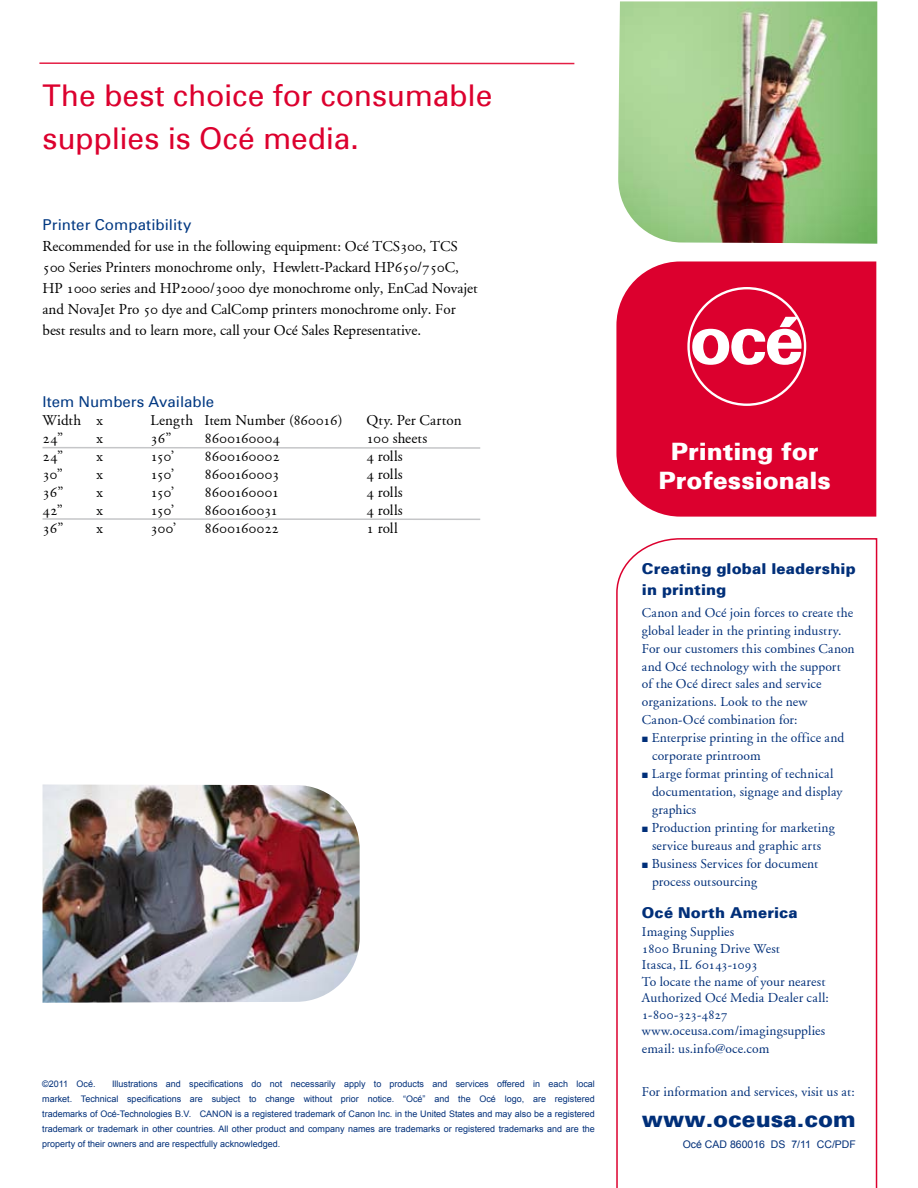
<style>
.page{position:relative;width:918px;height:1188px;background:#fff}
.page>*{position:absolute;margin:0;border:0;box-sizing:border-box;transform-origin:0 0}
.t1{font:30px/42.5px "Univers 55";letter-spacing:-.005em;color:#dc002e}
.t2{font:900 24px/28.8px "Univers 75";color:#fff;text-align:center}
.t3{font:900 22.5px "Univers 75";color:#002f79}
.t4{font:15px/21px "Oce Garamond";color:#000}
.t5{font:900 15px/21.3px "Univers 75";letter-spacing:.01em;color:#002f79}
.t6{font:15px "Univers 55";color:#003882}
.t7{font:15px "Oce Garamond";letter-spacing:-.02em;color:#000}
.t8{font:13.5px/18px "Oce Garamond";letter-spacing:.015em;color:#002f79}
.t9{font:10.5px "Arial";color:#002f79}
.t10{font:9px/15px "Arial";color:#002f79;text-align:justify}
</style>
<div class="page">
<hr style="left:39px;top:62px;width:535px;height:2px;background:#e41e44">
<img style="left:43px;top:784px;width:317px;height:219px">
<hr style="left:43px;top:447px;width:437px;height:2px;background:#c5c6c8">
<hr style="left:43px;top:518px;width:437px;height:2px;background:#c5c6c8">
<img style="left:618px;top:1px;width:259px;height:243px">
<div style="left:616px;top:261px;width:260px;height:256px;background:#dc002e"></div>
<svg style="left:687px;top:287px;width:119px;height:119px"></svg>
<svg style="left:616px;top:538px;width:262px;height:650px"></svg>
<h1 class="t1" style="left:43px;top:74px;width:451px">The best choice for consumable supplies is Océ media.</h1>
<p class="t6" style="left:43px;top:216px;width:150px">Printer Compatibility</p>
<p class="t4" style="left:43px;top:236px;width:437px">Recommended for use in the following equipment: Océ TCS300, TCS 500 Series Printers monochrome only, Hewlett-Packard HP650/750C, HP 1000 series and HP2000/3000 dye monochrome only, EnCad Novajet and NovaJet Pro 50 dye and CalComp printers monochrome only. For best results and to learn more, call your Océ Sales Representative.</p>
<p class="t6" style="left:43px;top:392px;width:173px">Item Numbers Available</p>
<p class="t4" style="left:43px;top:409px;width:62px">Width x</p>
<p class="t4" style="left:151px;top:409px;width:194px">Length Item Number (860016)</p>
<p class="t4" style="left:367px;top:409px;width:97px">Qty. Per Carton</p>
<p class="t4" style="left:43px;top:427px;width:22px">24”</p>
<p class="t4" style="left:97px;top:427px;width:8px">x</p>
<p class="t4" style="left:151px;top:427px;width:23px">36”</p>
<p class="t4" style="left:205px;top:427px;width:77px">8600160004</p>
<p class="t4" style="left:367px;top:427px;width:62px">100 sheets</p>
<p class="t4" style="left:43px;top:445px;width:22px">24”</p>
<p class="t4" style="left:97px;top:445px;width:8px">x</p>
<p class="t4" style="left:151px;top:445px;width:25px">150’</p>
<p class="t4" style="left:205px;top:445px;width:77px">8600160002</p>
<p class="t4" style="left:367px;top:445px;width:38px">4 rolls</p>
<p class="t4" style="left:43px;top:463px;width:22px">30”</p>
<p class="t4" style="left:97px;top:463px;width:8px">x</p>
<p class="t4" style="left:151px;top:463px;width:25px">150’</p>
<p class="t4" style="left:205px;top:463px;width:77px">8600160003</p>
<p class="t4" style="left:367px;top:463px;width:38px">4 rolls</p>
<p class="t4" style="left:43px;top:481px;width:23px">36”</p>
<p class="t4" style="left:97px;top:481px;width:8px">x</p>
<p class="t4" style="left:151px;top:481px;width:25px">150’</p>
<p class="t4" style="left:205px;top:481px;width:76px">8600160001</p>
<p class="t4" style="left:367px;top:481px;width:38px">4 rolls</p>
<p class="t4" style="left:43px;top:499px;width:22px">42”</p>
<p class="t4" style="left:97px;top:499px;width:8px">x</p>
<p class="t4" style="left:151px;top:499px;width:25px">150’</p>
<p class="t7" style="left:205px;top:501px;width:75px">8600160031</p>
<p class="t4" style="left:367px;top:499px;width:38px">4 rolls</p>
<p class="t4" style="left:43px;top:517px;width:23px">36”</p>
<p class="t4" style="left:97px;top:517px;width:8px">x</p>
<p class="t4" style="left:151px;top:517px;width:27px">300’</p>
<p class="t4" style="left:205px;top:517px;width:76px">8600160022</p>
<p class="t4" style="left:367px;top:517px;width:33px">1 roll</p>
<p class="t10" style="left:42px;top:1076px;width:55px">©2011 Océ.</p>
<p class="t10" style="left:42px;top:1076px;width:554px;text-indent:70px">Illustrations and specifications do not necessarily apply to products and services offered in each local market. Technical specifications are subject to change without prior notice. “Océ” and the Océ logo, are registered trademarks of Océ-Technologies B.V. Canon is a registered trademark of Canon Inc. in the United States and may also be a registered trademark or trademark in other countries. All other product and company names are trademarks or registered trademarks and are the property of their owners and are respectfully acknowledged.</p>
<h2 class="t2" style="left:658px;top:437px;width:174px">Printing for<br>Professionals</h2>
<p class="t5" style="left:642px;top:558px;width:215px">Creating global leadership in printing</p>
<p class="t8" style="left:642px;top:603px;width:214px">Canon and Océ join forces to create the global leader in the printing industry.<br>For our customers this combines Canon and Océ technology with the support of the Océ direct sales and service organizations. Look to the new Canon-Océ combination for:</p>
<p class="t8" style="left:652px;top:729px;width:194px;text-indent:-10px">• Enterprise printing in the office and corporate printroom</p>
<p class="t8" style="left:652px;top:765px;width:192px;text-indent:-10px">• Large format printing of technical documentation, signage and display graphics</p>
<p class="t8" style="left:642px;top:819px;width:194px;text-align:center">• Production printing for marketing service bureaus and graphic arts</p>
<p class="t8" style="left:652px;top:855px;width:168px;text-indent:-10px">• Business Services for document process outsourcing</p>
<p class="t5" style="left:642px;top:902px;width:157px">Océ North America</p>
<p class="t8" style="left:642px;top:923px;width:188px;line-height:16.5px">Imaging Supplies<br>1800 Bruning Drive West<br>Itasca, IL 60143-1093<br>To locate the name of your nearest<br>Authorized Océ Media Dealer call:<br>1-800-323-4827 www.oceusa.com/imagingsupplies</p>
<p class="t8" style="left:642px;top:1040px;width:129px">email: us.info@oce.com</p>
<p class="t8" style="left:642px;top:1083px;width:214px">For information and services, visit us at:</p>
<h3 class="t3" style="left:642px;top:1105px;width:215px">www.oceusa.com</h3>
<p class="t9" style="left:683px;top:1137px;width:175px">Océ CAD 860016 DS 7/11 CC/PDF</p>
</div>
